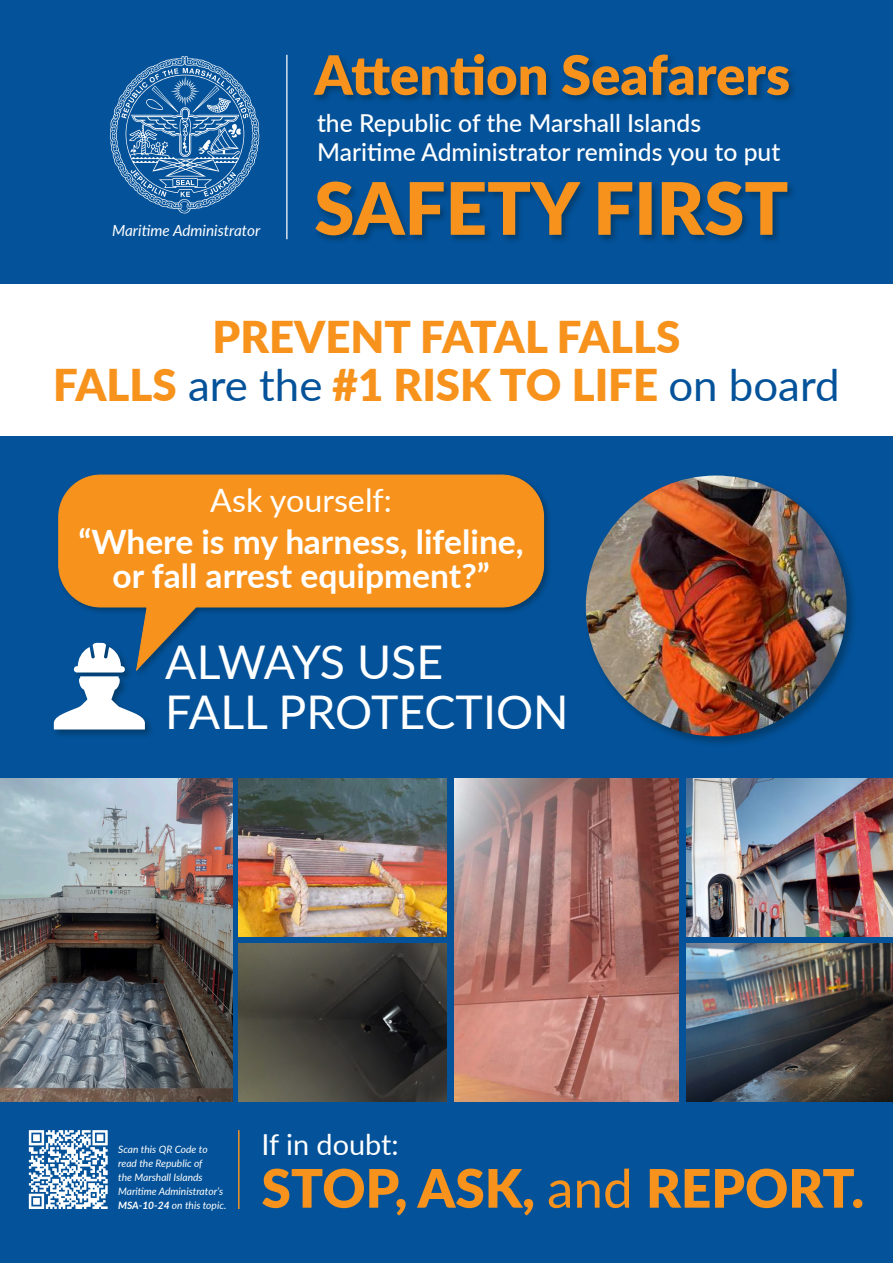
<style>
.page{position:relative;width:893px;height:1263px;background:#fff}
.page>*{position:absolute;margin:0;border:0;box-sizing:border-box;transform-origin:0 0}
.t1{font:900 53.1px "Lato";color:#f7931d}
.t2{font:46.5px/50.1px "Lato";color:#fff}
.t3{font:900 43.8px/48.2px "Lato";color:#f7931d;text-align:center}
.t4{font:700 33.6px/33.6px "Lato";color:#fff;text-align:center}
.t5{font:32.25px "Lato";color:#fff}
.t6{font:28.8px "Lato";color:#fff}
.t7{font:500 24.6px/29.2px "Lato";color:#fff}
.t8{font:italic 15.3px "Lato";color:#fff}
.t9{font:italic 10.2px/13.8px "Lato";color:#fff}
.s1{font-weight:400;color:#045299}
.s2{font-weight:700}
.s3{font-weight:400}
</style>
<div class="page">
<div style="left:0;top:436px;width:893px;height:827px;background:#045299"></div>
<div style="left:0;top:0;width:893px;height:284px;background:#045299"></div>
<img style="left:686px;top:943px;width:207px;height:158px">
<img style="left:0;top:778px;width:232px;height:323px">
<img style="left:454px;top:778px;width:225px;height:323px">
<hr style="left:286px;top:55px;width:1px;height:184px;background:#fff">
<svg style="left:315px;top:182px;width:472px;height:53px"></svg>
<svg style="left:314px;top:54px;width:475px;height:41px"></svg>
<svg style="left:110px;top:56px;width:149px;height:157px"></svg>
<img style="left:239px;top:778px;width:208px;height:158px">
<img style="left:686px;top:778px;width:207px;height:158px">
<img style="left:239px;top:943px;width:208px;height:158px">
<svg style="left:29px;top:1130px;width:79px;height:79px"></svg>
<div style="left:52px;top:641px;width:102px;height:97px;background:#002944;opacity:.5"></div>
<svg style="left:54px;top:643px;width:91px;height:86px"></svg>
<div style="left:56px;top:473px;width:497px;height:206px;background:#002944;opacity:.5"></div>
<svg style="left:58px;top:474px;width:487px;height:199px"></svg>
<div style="left:583px;top:473px;width:276px;height:275px;background:#002944;opacity:.5"></div>
<img style="left:586px;top:475px;width:261px;height:261px;border-radius:130px">
<hr style="left:238px;top:1130px;width:2px;height:79px;background:#f7931d">
<p class="t8" style="left:112px;top:219px;width:150px">Maritime Administrator</p>
<p class="t7" style="left:317px;top:107px;width:465px">the Republic of the Marshall Islands<br>Maritime Administrator reminds you to put</p>
<p class="t3" style="left:53px;top:311px;width:788px">PREVENT FATAL FALLS<br>FALLS <span class="s1">are the</span> #1 RISK TO LIFE <span class="s1">on board</span></p>
<p class="t5" style="left:210px;top:477px;width:183px">Ask yourself:</p>
<p class="t4" style="left:78px;top:524px;width:447px">“Where is my harness, lifeline, or fall arrest equipment?”</p>
<p class="t2" style="left:165px;top:635px;width:405px">ALWAYS USE<br>FALL PROTECTION</p>
<p class="t9" style="left:118px;top:1142px;width:110px">Scan this QR Code to read the Republic of<br>the Marshall Islands<br>Maritime Administrator’s<br><span class="s2">MSA-10-24</span> on this topic.</p>
<p class="t6" style="left:261px;top:1124px;width:139px">If in doubt:</p>
<p class="t1" style="left:261px;top:1148px;width:604px">STOP, ASK, <span class="s3">and</span> REPORT.</p>
</div>
